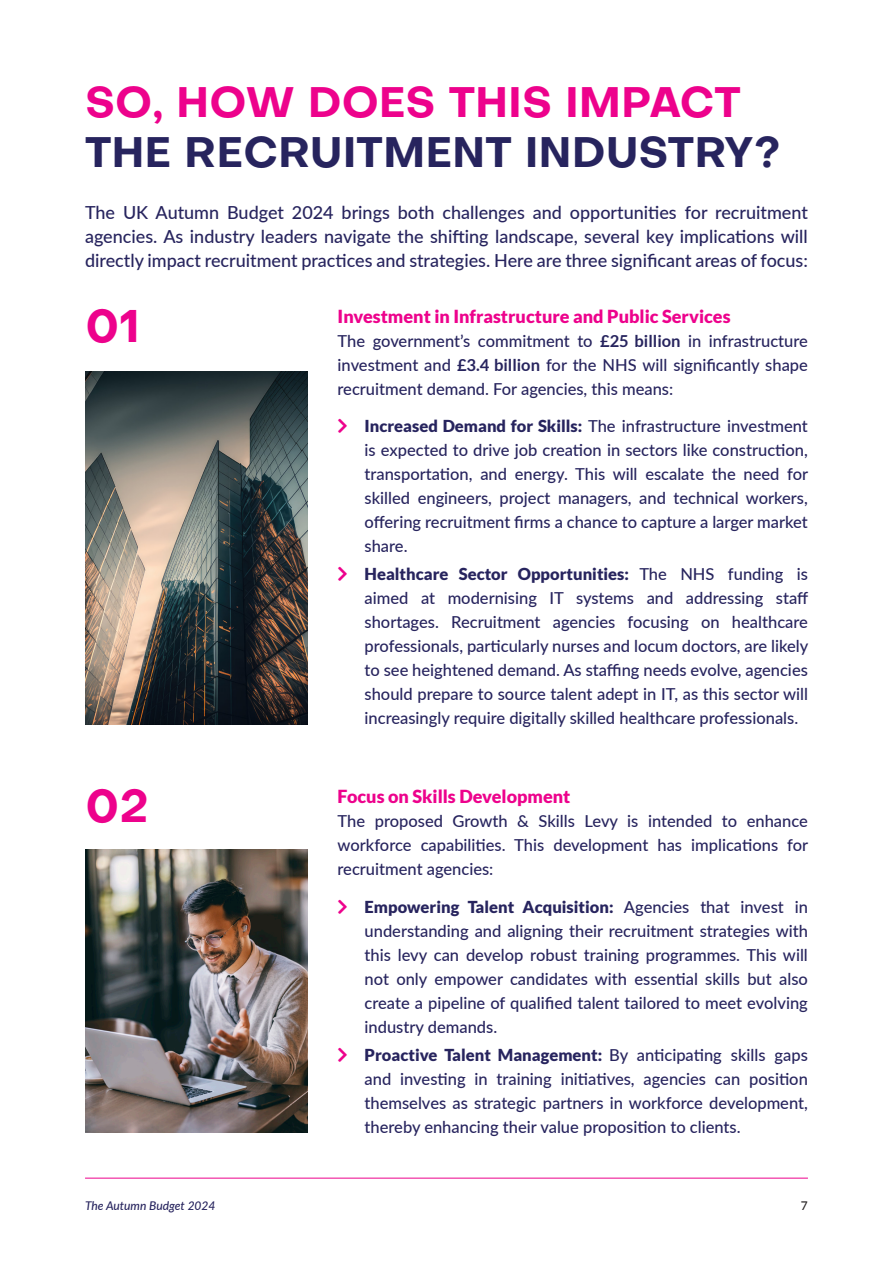
<style>
.page{position:relative;width:893px;height:1263px;background:#fff}
.page>*{position:absolute;margin:0;border:0;box-sizing:border-box;transform-origin:0 0}
.Main_Headline{font:700 45px "Objective";color:#ed028c}
.Main_Headline-2{font:700 42px/50.4px "Objective";color:#27245e}
.Body{font:500 18px/24px "Lato";color:#27245e;text-align:justify}
.Body-2{font:900 18px "Lato";color:#ed028c}
.Body-3{font:500 16.5px/24px "Lato";color:#27245e;text-align:justify}
.t1{font:italic 500 12px "Lato";color:#27245e}
.t2{font:500 12px "Lato";color:#231f20}
.s1{color:#ed028c}
.s2{font-weight:700}
.s3{font-weight:900}
</style>
<div class="page">
<hr style="left:85px;top:1178px;width:723px;height:1px;background:#ed028c">
<img style="left:85px;top:372px;width:223px;height:352px">
<img style="left:85px;top:849px;width:223px;height:284px">
<p class="Main_Headline-2" style="left:85px;top:76px;width:697px"><span class="s1">SO, HOW DOES THIS IMPACT<br></span>THE RECRUITMENT INDUSTRY?</p>
<p class="Body" style="left:85px;top:200px;width:724px">The UK Autumn Budget 2024 brings both challenges and opportunities for recruitment agencies. As industry leaders navigate the shifting landscape, several key implications will directly impact recruitment practices and strategies. Here are three significant areas of focus:</p>
<p class="Body-2" style="left:338px;top:305px;width:394px">Investment in Infrastructure and Public Services</p>
<p class="Body-3" style="left:338px;top:328px;width:472px">The government’s commitment to <span class="s2">£25 billion</span> in infrastructure investment and <span class="s2">£3.4 billion</span> for the NHS will significantly shape recruitment demand. For agencies, this means:</p>
<p class="Body-3" style="left:365px;top:413px;width:445px"><span class="s3">Increased Demand for Skills:</span> The infrastructure investment is expected to drive job creation in sectors like construction, transportation, and energy. This will escalate the need for skilled engineers, project managers, and technical workers, offering recruitment firms a chance to capture a larger market share.</p>
<p class="Body-3" style="left:365px;top:562px;width:445px"><span class="s3">Healthcare Sector Opportunities:</span> The NHS funding is aimed at modernising IT systems and addressing staff shortages. Recruitment agencies focusing on healthcare professionals, particularly nurses and locum doctors, are likely to see heightened demand. As staffing needs evolve, agencies should prepare to source talent adept in IT, as this sector will increasingly require digitally skilled healthcare professionals.</p>
<p class="Main_Headline" style="left:85px;top:293px;width:57px">01</p>
<p class="Main_Headline" style="left:85px;top:774px;width:66px">02</p>
<p class="Body-2" style="left:338px;top:786px;width:234px">Focus on Skills Development</p>
<p class="Body-3" style="left:338px;top:808px;width:472px">The proposed Growth &amp; Skills Levy is intended to enhance workforce capabilities. This development has implications for recruitment agencies:</p>
<p class="Body-3" style="left:365px;top:894px;width:445px"><span class="s3">Empowering Talent Acquisition:</span> Agencies that invest in understanding and aligning their recruitment strategies with this levy can develop robust training programmes. This will not only empower candidates with essential skills but also create a pipeline of qualified talent tailored to meet evolving industry demands.</p>
<p class="Body-3" style="left:365px;top:1042px;width:445px"><span class="s3">Proactive Talent Management:</span> By anticipating skills gaps and investing in training initiatives, agencies can position themselves as strategic partners in workforce development, thereby enhancing their value proposition to clients.</p>
<p class="t1" style="left:85px;top:1197px;width:132px">The Autumn Budget 2024</p>
<p class="t2" style="left:801px;top:1197px;width:8px">7</p>
</div>
